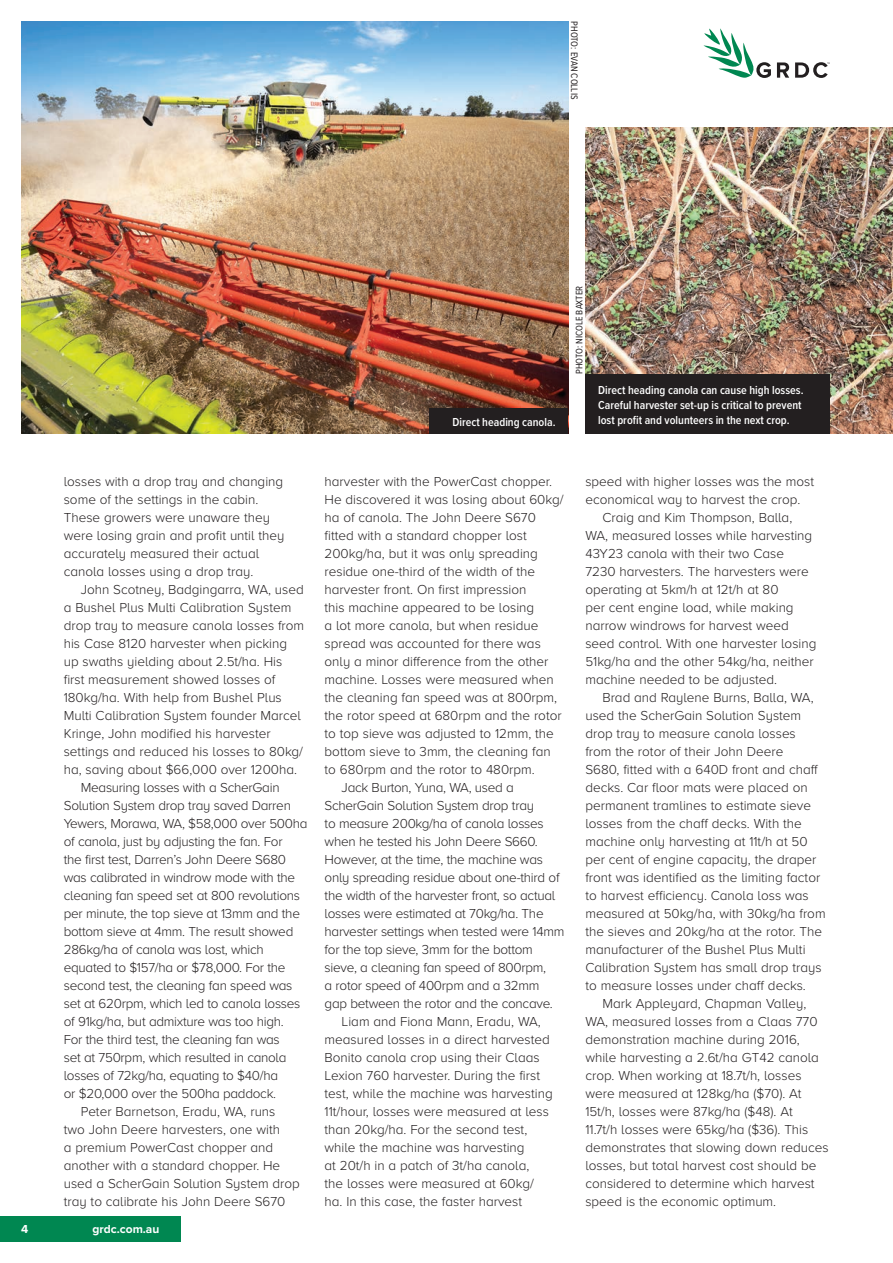
<style>
.page{position:relative;width:893px;height:1263px;background:#fff}
.page>*{position:absolute;margin:0;border:0;box-sizing:border-box;transform-origin:0 0}
._003_Body{font:300 13.5px/18px "Proxima Nova A";color:#231f20}
._003_Body-2{font:300 13.5px/18px "Proxima Nova A";letter-spacing:-.02em;color:#231f20}
._003_Body_fullout{font:300 13.5px/18px "Proxima Nova A";color:#231f20}
._009_Caption{font:600 12px/15px "Proxima Nova Cond";color:#fff}
.t1{font:700 12px "Proxima Nova";color:#fff}
._009_Credit{font:9.75px "Proxima Nova Cond";color:#231f20}
</style>
<div class="page">
<div style="left:0;top:1216px;width:181px;height:26px;background:#008751"></div>
<svg style="left:703px;top:28px;width:68px;height:50px"></svg>
<svg style="left:777px;top:62px;width:12px;height:16px"></svg>
<svg style="left:795px;top:62px;width:35px;height:16px"></svg>
<img style="left:21px;top:21px;width:547px;height:413px">
<img style="left:585px;top:128px;width:308px;height:306px">
<div style="left:429px;top:408px;width:139px;height:26px;background:#231f20"></div>
<div style="left:585px;top:374px;width:245px;height:60px;background:#231f20"></div>
<p class="_009_Credit" style="left:582px;top:21px;width:80px;rotate:90deg">PHOTO: EVAN COLLIS</p>
<p class="_009_Caption" style="left:452px;top:414px;width:105px">Direct heading canola.</p>
<p class="_009_Credit" style="left:572px;top:374px;width:90px;rotate:-90deg">PHOTO: NICOLE BAXTER</p>
<p class="_009_Caption" style="left:598px;top:382px;width:207px">Direct heading canola can cause high losses.<br>Careful harvester set-up is critical to prevent lost profit and volunteers in the next crop.</p>
<p class="_003_Body_fullout" style="left:64px;top:472px;width:222px">losses with a drop tray and changing some of the settings in the cabin.<br>These growers were unaware they were losing grain and profit until they accurately measured their actual canola losses using a drop tray.</p>
<p class="_003_Body" style="left:64px;top:580px;width:242px;text-indent:17px">John Scotney, Badgingarra, WA, used a Bushel Plus Multi Calibration System drop tray to measure canola losses from his Case 8120 harvester when picking up swaths yielding about 2.5t/ha. His first measurement showed losses of 180kg/ha. With help from Bushel Plus Multi Calibration System founder Marcel Kringe, John modified his harvester settings and reduced his losses to 80kg/ ha, saving about $66,000 over 1200ha.</p>
<p class="_003_Body-2" style="left:64px;top:778px;width:245px;text-indent:17px">Measuring losses with a ScherGain Solution System drop tray saved Darren Yewers, Morawa, WA, $58,000 over 500ha of canola, just by adjusting the fan. For<br>the first test, Darren’s John Deere S680 was calibrated in windrow mode with the cleaning fan speed set at 800 revolutions per minute, the top sieve at 13mm and the bottom sieve at 4mm. The result showed 286kg/ha of canola was lost, which equated to $157/ha or $78,000. For the second test, the cleaning fan speed was set at 620rpm, which led to canola losses of 91kg/ha, but admixture was too high.<br>For the third test, the cleaning fan was<br>set at 750rpm, which resulted in canola losses of 72kg/ha, equating to $40/ha<br>or $20,000 over the 500ha paddock.</p>
<p class="_003_Body" style="left:64px;top:1102px;width:238px;text-indent:17px">Peter Barnetson, Eradu, WA, runs two John Deere harvesters, one with<br>a premium PowerCast chopper and another with a standard chopper. He used a ScherGain Solution System drop tray to calibrate his John Deere S670</p>
<p class="t1" style="left:21px;top:1220px;width:9px">4</p>
<p class="t1" style="left:92px;top:1220px;width:69px">grdc.com.au</p>
<p class="_003_Body" style="left:325px;top:472px;width:240px">harvester with the PowerCast chopper.<br>He discovered it was losing about 60kg/ ha of canola. The John Deere S670 fitted with a standard chopper lost 200kg/ha, but it was only spreading residue one-third of the width of the harvester front. On first impression<br>this machine appeared to be losing<br>a lot more canola, but when residue spread was accounted for there was only a minor difference from the other machine. Losses were measured when the cleaning fan speed was at 800rpm, the rotor speed at 680rpm and the rotor to top sieve was adjusted to 12mm, the bottom sieve to 3mm, the cleaning fan to 680rpm and the rotor to 480rpm.</p>
<p class="_003_Body-2" style="left:325px;top:778px;width:241px;text-indent:17px">Jack Burton, Yuna, WA, used a ScherGain Solution System drop tray<br>to measure 200kg/ha of canola losses when he tested his John Deere S660.<br>However, at the time, the machine was only spreading residue about one-third of the width of the harvester front, so actual losses were estimated at 70kg/ha. The harvester settings when tested were 14mm for the top sieve, 3mm for the bottom sieve, a cleaning fan speed of 800rpm,<br>a rotor speed of 400rpm and a 32mm gap between the rotor and the concave.</p>
<p class="_003_Body" style="left:325px;top:1012px;width:230px;text-indent:17px">Liam and Fiona Mann, Eradu, WA, measured losses in a direct harvested Bonito canola crop using their Claas Lexion 760 harvester. During the first test, while the machine was harvesting 11t/hour, losses were measured at less than 20kg/ha. For the second test, while the machine was harvesting<br>at 20t/h in a patch of 3t/ha canola,<br>the losses were measured at 60kg/ ha. In this case, the faster harvest</p>
<p class="_003_Body" style="left:585px;top:472px;width:230px">speed with higher losses was the most economical way to harvest the crop.</p>
<p class="_003_Body" style="left:585px;top:508px;width:232px;text-indent:17px">Craig and Kim Thompson, Balla, WA, measured losses while harvesting 43Y23 canola with their two Case 7230 harvesters. The harvesters were operating at 5km/h at 12t/h at 80<br>per cent engine load, while making narrow windrows for harvest weed seed control. With one harvester losing 51kg/ha and the other 54kg/ha, neither machine needed to be adjusted.</p>
<p class="_003_Body" style="left:585px;top:688px;width:242px;text-indent:17px">Brad and Raylene Burns, Balla, WA, used the ScherGain Solution System drop tray to measure canola losses<br>from the rotor of their John Deere<br>S680, fitted with a 640D front and chaff decks. Car floor mats were placed on permanent tramlines to estimate sieve losses from the chaff decks. With the machine only harvesting at 11t/h at 50 per cent of engine capacity, the draper front was identified as the limiting factor to harvest efficiency. Canola loss was measured at 50kg/ha, with 30kg/ha from the sieves and 20kg/ha at the rotor. The manufacturer of the Bushel Plus Multi Calibration System has small drop trays to measure losses under chaff decks.</p>
<p class="_003_Body" style="left:585px;top:994px;width:245px;text-indent:17px">Mark Appleyard, Chapman Valley, WA, measured losses from a Claas 770 demonstration machine during 2016, while harvesting a 2.6t/ha GT42 canola crop. When working at 18.7t/h, losses were measured at 128kg/ha ($70). At 15t/h, losses were 87kg/ha ($48). At<br>11.7t/h losses were 65kg/ha ($36). This demonstrates that slowing down reduces losses, but total harvest cost should be considered to determine which harvest speed is the economic optimum.</p>
</div>
